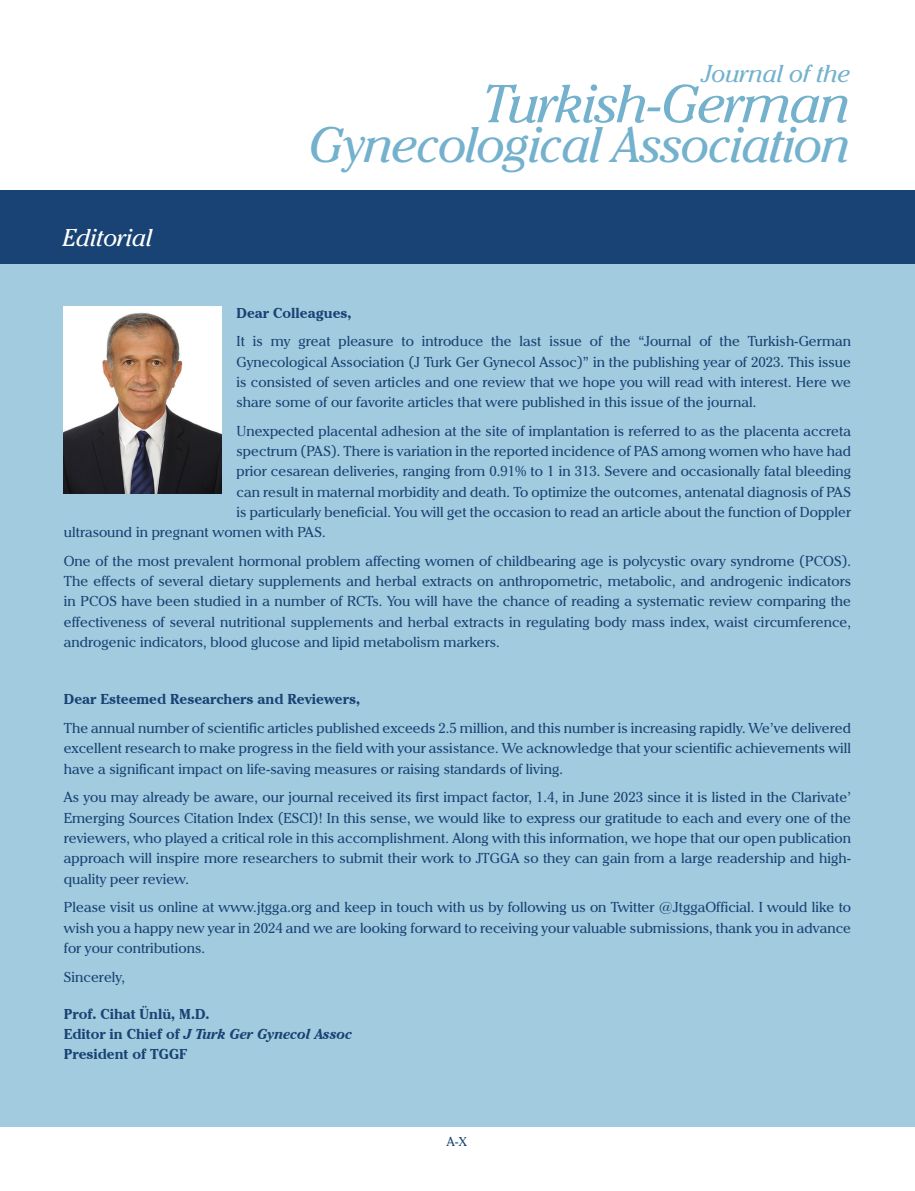
<style>
.page{position:relative;width:915px;height:1191px;background:#fff}
.page>*{position:absolute;margin:0;border:0;box-sizing:border-box;transform-origin:0 0}
.t1{font:italic 52.8px "Cheltenham IT Cby BT";letter-spacing:-.025em;color:#73b1cd}
.t2{font:italic 49.35px "Cheltenham IT Cby BT";letter-spacing:-.025em;color:#73b1cd}
.t3{font:italic 24.15px "Cheltenham IT Cby BT";color:#73b1cd}
.t4{font:italic 24px "Cheltenham IT Cby BT";color:#fff}
.t5{font:14.25px/20.2px "Cheltenham IT Cby BT";color:#184374;text-align:justify}
.t6{font:700 14.25px/20.2px "Cheltenham IT Cby BT";color:#184374}
.t7{font:12.75px "Cheltenham IT Cby BT";color:#184374}
.s1{font-style:italic}
</style>
<div class="page">
<div style="left:0;top:190px;width:914px;height:75px;background:#184374"></div>
<div style="left:0;top:265px;width:914px;height:862px;background:#a3cbdf"></div>
<img style="left:64px;top:307px;width:158px;height:186px">
<h3 class="t4" style="left:63px;top:223px;width:91px">Editorial</h3>
<h3 class="t3" style="left:702px;top:59px;width:150px">Journal of the</h3>
<h1 class="t1" style="left:482px;top:71px;width:369px">Turkish-German</h1>
<h2 class="t2" style="left:309px;top:114px;width:543px">Gynecological Association</h2>
<p class="t6" style="left:236px;top:302px;width:116px">Dear Colleagues,</p>
<p class="t5" style="left:236px;top:331px;width:616px">It is my great pleasure to introduce the last issue of the “Journal of the Turkish-German Gynecological Association (J Turk Ger Gynecol Assoc)” in the publishing year of 2023. This issue is consisted of seven articles and one review that we hope you will read with interest. Here we share some of our favorite articles that were published in this issue of the journal.</p>
<p class="t5" style="left:236px;top:420px;width:615px">Unexpected placental adhesion at the site of implantation is referred to as the placenta accreta</p>
<p class="t5" style="left:236px;top:441px;width:616px">spectrum (PAS). There is variation in the reported incidence of PAS among women who have had</p>
<p class="t5" style="left:236px;top:461px;width:616px">prior cesarean deliveries, ranging from 0.91% to 1 in 313. Severe and occasionally fatal bleeding</p>
<p class="t5" style="left:236px;top:481px;width:615px">can result in maternal morbidity and death. To optimize the outcomes, antenatal diagnosis of PAS</p>
<p class="t5" style="left:236px;top:501px;width:616px">is particularly beneficial. You will get the occasion to read an article about the function of Doppler</p>
<p class="t5" style="left:64px;top:522px;width:263px">ultrasound in pregnant women with PAS.</p>
<p class="t5" style="left:64px;top:550px;width:788px">One of the most prevalent hormonal problem affecting women of childbearing age is polycystic ovary syndrome (PCOS).<br>The effects of several dietary supplements and herbal extracts on anthropometric, metabolic, and androgenic indicators in PCOS have been studied in a number of RCTs. You will have the chance of reading a systematic review comparing the effectiveness of several nutritional supplements and herbal extracts in regulating body mass index, waist circumference, androgenic indicators, blood glucose and lipid metabolism markers.</p>
<p class="t6" style="left:64px;top:689px;width:297px">Dear Esteemed Researchers and Reviewers,</p>
<p class="t5" style="left:64px;top:718px;width:788px">The annual number of scientific articles published exceeds 2.5 million, and this number is increasing rapidly. We’ve delivered excellent research to make progress in the field with your assistance. We acknowledge that your scientific achievements will have a significant impact on life-saving measures or raising standards of living.</p>
<p class="t5" style="left:64px;top:787px;width:788px">As you may already be aware, our journal received its first impact factor, 1.4, in June 2023 since it is listed in the Clarivate’ Emerging Sources Citation Index (ESCI)! In this sense, we would like to express our gratitude to each and every one of the reviewers, who played a critical role in this accomplishment. Along with this information, we hope that our open publication approach will inspire more researchers to submit their work to JTGGA so they can gain from a large readership and high&shy;quality peer review.</p>
<p class="t5" style="left:64px;top:897px;width:788px">Please visit us online at www.jtgga.org and keep in touch with us by following us on Twitter @JtggaOfficial. I would like to wish you a happy new year in 2024 and we are looking forward to receiving your valuable submissions, thank you in advance for your contributions.</p>
<p class="t5" style="left:64px;top:966px;width:63px">Sincerely,</p>
<p class="t6" style="left:64px;top:1003px;width:290px">Prof. Cihat Ünlü, M.D.<br>Editor in Chief of <span class="s1">J Turk Ger Gynecol Assoc<br></span>President of TGGF</p>
<p class="t7" style="left:446px;top:1133px;width:22px">A-X</p>
</div>
